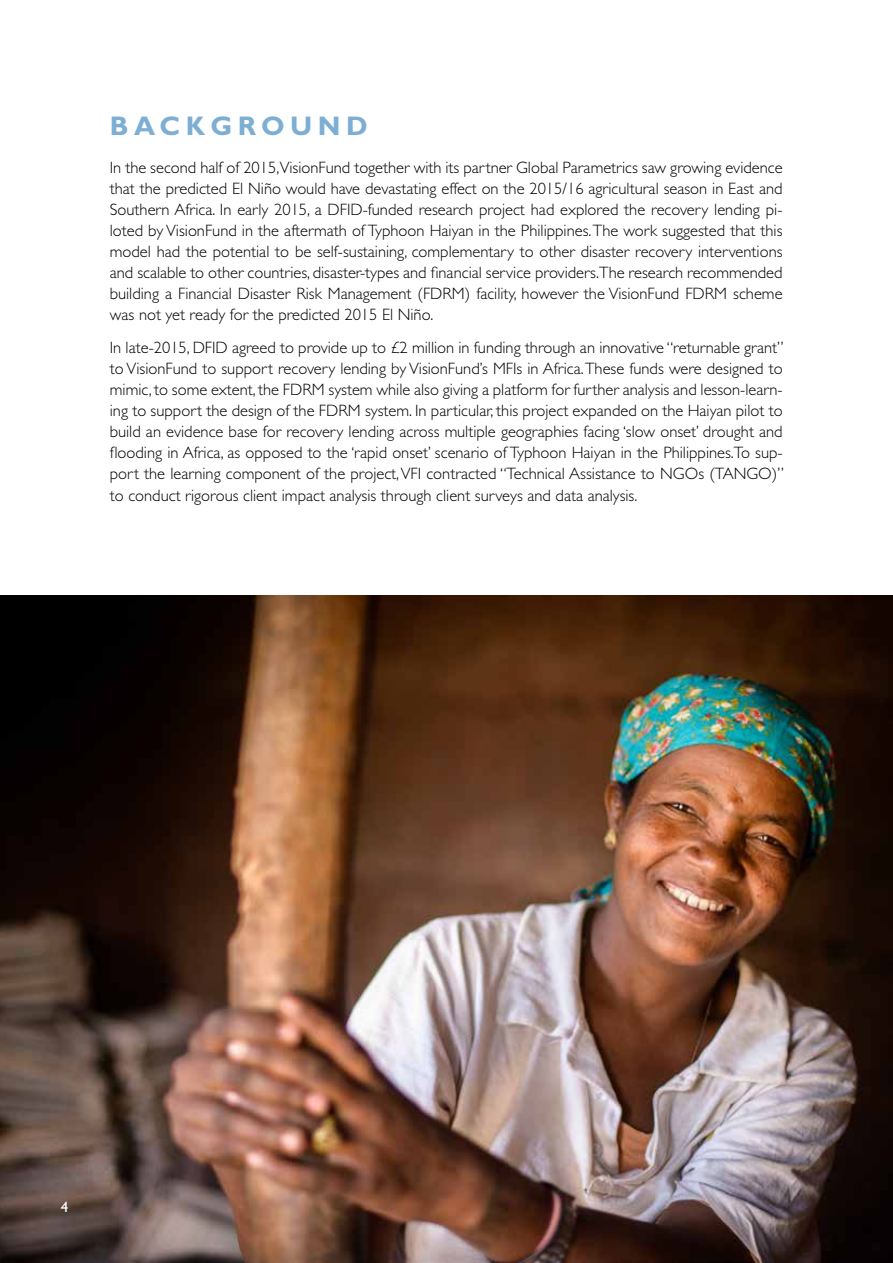
<style>
.page{position:relative;width:893px;height:1263px;background:#fff}
.page>*{position:absolute;margin:0;border:0;box-sizing:border-box;transform-origin:0 0}
.t1{font:700 27px "Gill Sans Std";letter-spacing:.2em;color:#7daed3}
.t2{font:300 16.5px/21px "Gill Sans Std";color:#000;text-align:justify}
.t3{font:15px "Gill Sans Std";color:#fff}
</style>
<div class="page">
<img style="left:0;top:596px;width:893px;height:667px">
<h1 class="t1" style="left:110px;top:110px;width:259px">BACKGROUND</h1>
<p class="t2" style="left:110px;top:157px;width:674px">In the second half of 2015,VisionFund together with its partner Global Parametrics saw growing evidence that the predicted El Niño would have devastating effect on the 2015/16 agricultural season in East and Southern Africa. In early 2015, a DFID-funded research project had explored the recovery lending pi&shy;loted by VisionFund in the aftermath of Typhoon Haiyan in the Philippines. The work suggested that this model had the potential to be self-sustaining, complementary to other disaster recovery interventions and scalable to other countries, disaster-types and financial service providers.The research recommended building a Financial Disaster Risk Management (FDRM) facility, however the VisionFund FDRM scheme was not yet ready for the predicted 2015 El Niño.</p>
<p class="t2" style="left:110px;top:337px;width:675px">In late-2015, DFID agreed to provide up to £2 million in funding through an innovative “returnable grant” to VisionFund to support recovery lending by VisionFund’s MFIs in Africa. These funds were designed to mimic, to some extent, the FDRM system while also giving a platform for further analysis and lesson-learn&shy;ing to support the design of the FDRM system. In particular, this project expanded on the Haiyan pilot to build an evidence base for recovery lending across multiple geographies facing ‘slow onset’ drought and flooding in Africa, as opposed to the ‘rapid onset’ scenario of Typhoon Haiyan in the Philippines.To sup&shy;port the learning component of the project, VFI contracted “Technical Assistance to NGOs (TANGO)” to conduct rigorous client impact analysis through client surveys and data analysis.</p>
<p class="t3" style="left:61px;top:1198px;width:9px">4</p>
</div>
